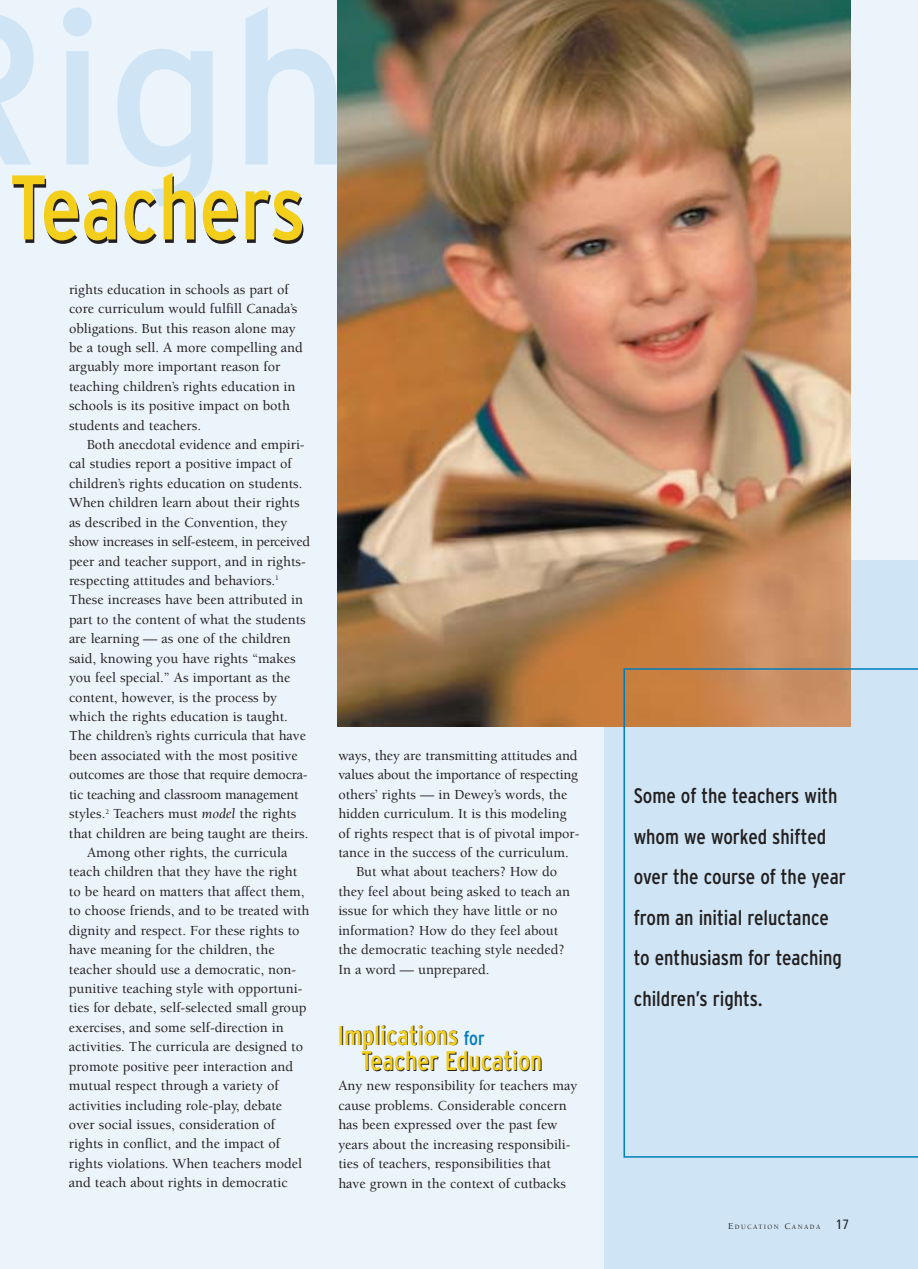
<style>
.page{position:relative;width:918px;height:1269px;background:#ebf3fb}
.page>*{position:absolute;margin:0;border:0;box-sizing:border-box;transform-origin:0 0}
.t1{font:216px "Interstate";color:#cfe5f6}
.t2{font:condensed 91.5px "Interstate";color:#f3cf1c}
.t3{font:condensed 27px/25.5px "Interstate";color:#f3cf1c}
.t4{font:condensed 21px/40.5px "Interstate";color:#231f1f}
.t5{font:condensed 19.5px "Interstate";color:#007dbd}
.t6{font:500 14.25px/19.4px "Berkeley";color:#231f1f}
.t7{font:500 14.25px "Berkeley";letter-spacing:-.02em;color:#231f1f}
.t8{font:500 6.75px "Berkeley";letter-spacing:.205em;color:#231f1f}
.s1{font-weight:400;font-style:italic}
.s2{font-size:9px}
.s3{font-family:"Frutiger";font-weight:400;font-stretch:condensed;font-size:13.5px}
</style>
<div class="page">
<div style="left:605px;top:560px;width:313px;height:709px;background:#cfe5f6"></div>
<img style="left:338px;top:0;width:512px;height:726px">
<svg style="left:623px;top:668px;width:295px;height:490px"></svg>
<h1 class="t1" style="left:49px;top:9px;width:305px">igh</h1>
<h2 class="t2" style="left:9px;top:173px;width:298px">Teachers</h2>
<p class="t6" style="left:69px;top:281px;width:235px">rights education in schools as part of core curriculum would fulfill Canada’s obligations. But this reason alone may be a tough sell. A more compelling and arguably more important reason for teaching children’s rights education in schools is its positive impact on both students and teachers.</p>
<p class="t6" style="left:87px;top:436px;width:219px">Both anecdotal evidence and empiri-</p>
<p class="t6" style="left:69px;top:456px;width:224px">cal studies report a positive impact of</p>
<p class="t6" style="left:69px;top:475px;width:235px">children’s rights education on students.</p>
<p class="t6" style="left:69px;top:494px;width:232px">When children learn about their rights</p>
<p class="t6" style="left:69px;top:514px;width:220px">as described in the Convention, they</p>
<p class="t7" style="left:69px;top:536px;width:243px">show increases in self-esteem, in perceived</p>
<p class="t6" style="left:69px;top:553px;width:238px">peer and teacher support, and in rights-</p>
<p class="t6" style="left:69px;top:572px;width:211px">respecting attitudes and behaviors.<sup>1</sup></p>
<p class="t6" style="left:69px;top:592px;width:235px">These increases have been attributed in</p>
<p class="t6" style="left:69px;top:611px;width:238px">part to the content of what the students</p>
<p class="t6" style="left:69px;top:630px;width:223px">are learning — as one of the children</p>
<p class="t6" style="left:69px;top:650px;width:228px">said, knowing you have rights “makes</p>
<p class="t6" style="left:69px;top:669px;width:223px">you feel special.” As important as the</p>
<p class="t6" style="left:69px;top:689px;width:210px">content, however, is the process by</p>
<p class="t6" style="left:69px;top:708px;width:220px">which the rights education is taught.</p>
<p class="t6" style="left:69px;top:728px;width:239px">The children’s rights curricula that have</p>
<p class="t6" style="left:69px;top:747px;width:230px">been associated with the most positive</p>
<p class="t6" style="left:69px;top:766px;width:240px">outcomes are those that require democra-</p>
<p class="t6" style="left:69px;top:786px;width:231px">tic teaching and classroom management</p>
<p class="t6" style="left:69px;top:805px;width:229px">styles.<sup>2</sup> Teachers must <span class="s1">model</span> the rights</p>
<p class="t6" style="left:69px;top:825px;width:241px">that children are being taught are theirs.</p>
<p class="t6" style="left:87px;top:844px;width:202px">Among other rights, the curricula</p>
<p class="t6" style="left:69px;top:864px;width:230px">teach children that they have the right</p>
<p class="t6" style="left:69px;top:883px;width:237px">to be heard on matters that affect them,</p>
<p class="t6" style="left:69px;top:902px;width:242px">to choose friends, and to be treated with</p>
<p class="t6" style="left:69px;top:922px;width:232px">dignity and respect. For these rights to</p>
<p class="t6" style="left:69px;top:941px;width:207px">have meaning for the children, the</p>
<p class="t6" style="left:69px;top:961px;width:229px">teacher should use a democratic, non-</p>
<p class="t6" style="left:69px;top:980px;width:235px">punitive teaching style with opportuni-</p>
<p class="t6" style="left:69px;top:1000px;width:239px">ties for debate, self-selected small group</p>
<p class="t6" style="left:69px;top:1019px;width:216px">exercises, and some self-direction in</p>
<p class="t6" style="left:69px;top:1038px;width:236px">activities. The curricula are designed to</p>
<p class="t6" style="left:69px;top:1058px;width:226px">promote positive peer interaction and</p>
<p class="t6" style="left:69px;top:1077px;width:211px">mutual respect through a variety of</p>
<p class="t6" style="left:69px;top:1097px;width:215px">activities including role-play, debate</p>
<p class="t6" style="left:69px;top:1116px;width:208px">over social issues, consideration of</p>
<p class="t6" style="left:69px;top:1136px;width:213px">rights in conflict, and the impact of</p>
<p class="t6" style="left:69px;top:1155px;width:235px">rights violations. When teachers model</p>
<p class="t6" style="left:69px;top:1174px;width:220px">and teach about rights in democratic</p>
<p class="t6" style="left:338px;top:747px;width:241px">ways, they are transmitting attitudes and</p>
<p class="t6" style="left:338px;top:766px;width:241px">values about the importance of respecting</p>
<p class="t6" style="left:338px;top:786px;width:231px">others’ rights — in Dewey’s words, the</p>
<p class="t6" style="left:338px;top:805px;width:230px">hidden curriculum. It is this modeling</p>
<p class="t6" style="left:338px;top:825px;width:243px">of rights respect that is of pivotal impor-</p>
<p class="t6" style="left:338px;top:844px;width:232px">tance in the success of the curriculum.</p>
<p class="t6" style="left:356px;top:864px;width:202px">But what about teachers? How do</p>
<p class="t6" style="left:338px;top:883px;width:233px">they feel about being asked to teach an</p>
<p class="t6" style="left:338px;top:902px;width:221px">issue for which they have little or no</p>
<p class="t6" style="left:338px;top:922px;width:222px">information? How do they feel about</p>
<p class="t6" style="left:338px;top:941px;width:228px">the democratic teaching style needed?</p>
<p class="t6" style="left:338px;top:961px;width:153px">In a word — unprepared.</p>
<h3 class="t3" style="left:361px;top:1025px;width:183px;text-indent:-24px">Implications<br>Teacher Education</h3>
<h3 class="t5" style="left:464px;top:1031px;width:22px">for</h3>
<p class="t6" style="left:338px;top:1077px;width:240px">Any new responsibility for teachers may cause problems. Considerable concern has been expressed over the past few years about the increasing responsibili&shy;ties of teachers, responsibilities that have grown in the context of cutbacks</p>
<h3 class="t4" style="left:634px;top:777px;width:214px">Some of the teachers with whom we worked shifted over the course of the year from an initial reluctance to enthusiasm for teaching children’s rights.</h3>
<p class="t8" style="left:728px;top:1224px;width:122px"><span class="s2">E</span>DUCATION <span class="s2">C</span>ANADA <span class="s3">17</span></p>
</div>
